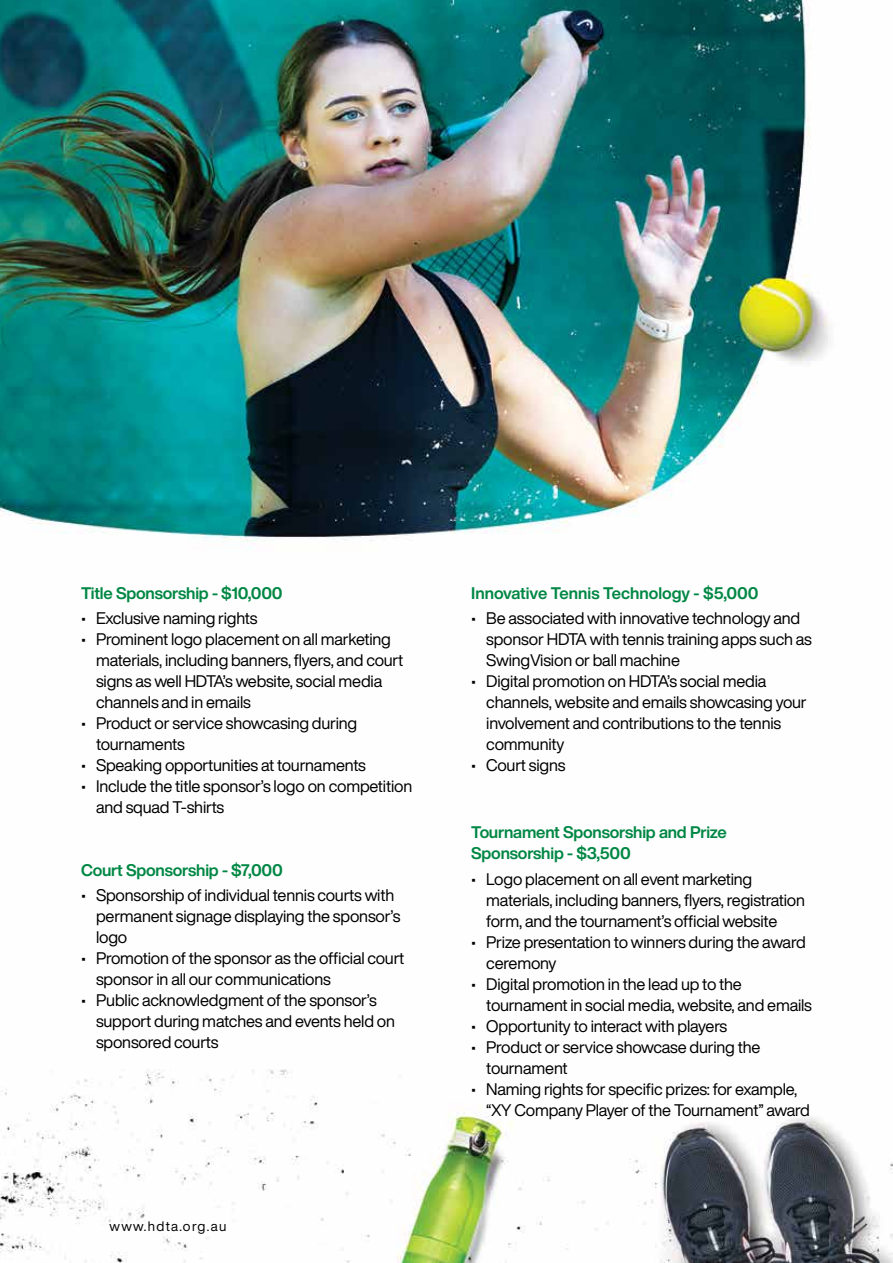
<style>
.page{position:relative;width:893px;height:1263px;background:#fff}
.page>*{position:absolute;margin:0;border:0;box-sizing:border-box;transform-origin:0 0}
.t1{font:16.5px/21px "Helvetica Now Display";letter-spacing:-.01em;color:#000}
.t2{font:700 16.5px/21px "Helvetica Now Display";letter-spacing:-.01em;color:#008744}
.t3{font:13.5px "Helvetica Now Display";letter-spacing:.1em;color:#000}
</style>
<div class="page">
<img style="left:0;top:0;width:893px;height:1263px">
<p class="t2" style="left:81px;top:582px;width:203px">Title Sponsorship - $10,000</p>
<p class="t1" style="left:81px;top:607px;width:178px">• Exclusive naming rights</p>
<p class="t1" style="left:96px;top:628px;width:309px;text-indent:-15px">• Prominent logo placement on all marketing materials, including banners, flyers, and court signs as well HDTA’s website, social media channels and in emails</p>
<p class="t1" style="left:96px;top:712px;width:263px;text-indent:-15px">• Product or service showcasing during tournaments</p>
<p class="t1" style="left:81px;top:754px;width:286px">• Speaking opportunities at tournaments</p>
<p class="t1" style="left:96px;top:775px;width:318px;text-indent:-15px">• Include the title sponsor’s logo on competition and squad T-shirts</p>
<p class="t2" style="left:81px;top:859px;width:203px">Court Sponsorship - $7,000</p>
<p class="t1" style="left:96px;top:885px;width:306px;text-indent:-15px">• Sponsorship of individual tennis courts with permanent signage displaying the sponsor’s logo</p>
<p class="t1" style="left:96px;top:948px;width:310px;text-indent:-15px">• Promotion of the sponsor as the official court sponsor in all our communications</p>
<p class="t1" style="left:96px;top:990px;width:301px;text-indent:-15px">• Public acknowledgment of the sponsor’s support during matches and events held on sponsored courts</p>
<p class="t3" style="left:110px;top:1217px;width:118px">www.hdta.org.au</p>
<p class="t2" style="left:471px;top:582px;width:289px">Innovative Tennis Technology - $5,000</p>
<p class="t1" style="left:486px;top:607px;width:327px;text-indent:-15px">• Be associated with innovative technology and sponsor HDTA with tennis training apps such as<br>SwingVision or ball machine</p>
<p class="t1" style="left:486px;top:670px;width:322px;text-indent:-15px">• Digital promotion on HDTA’s social media channels, website and emails showcasing your involvement and contributions to the tennis community</p>
<p class="t1" style="left:471px;top:754px;width:96px">• Court signs</p>
<p class="t2" style="left:471px;top:822px;width:257px">Tournament Sponsorship and Prize<br>Sponsorship - $3,500</p>
<p class="t1" style="left:486px;top:868px;width:320px;text-indent:-15px">• Logo placement on all event marketing materials, including banners, flyers, registration form, and the tournament’s official website</p>
<p class="t1" style="left:486px;top:931px;width:321px;text-indent:-15px">• Prize presentation to winners during the award ceremony</p>
<p class="t1" style="left:486px;top:973px;width:327px;text-indent:-15px">• Digital promotion in the lead up to the tournament in social media, website, and emails</p>
<p class="t1" style="left:471px;top:1015px;width:257px">• Opportunity to interact with players</p>
<p class="t1" style="left:486px;top:1036px;width:276px;text-indent:-15px">• Product or service showcase during the tournament</p>
<p class="t1" style="left:486px;top:1078px;width:325px;text-indent:-15px">• Naming rights for specific prizes: for example, “XY Company Player of the Tournament” award</p>
</div>
